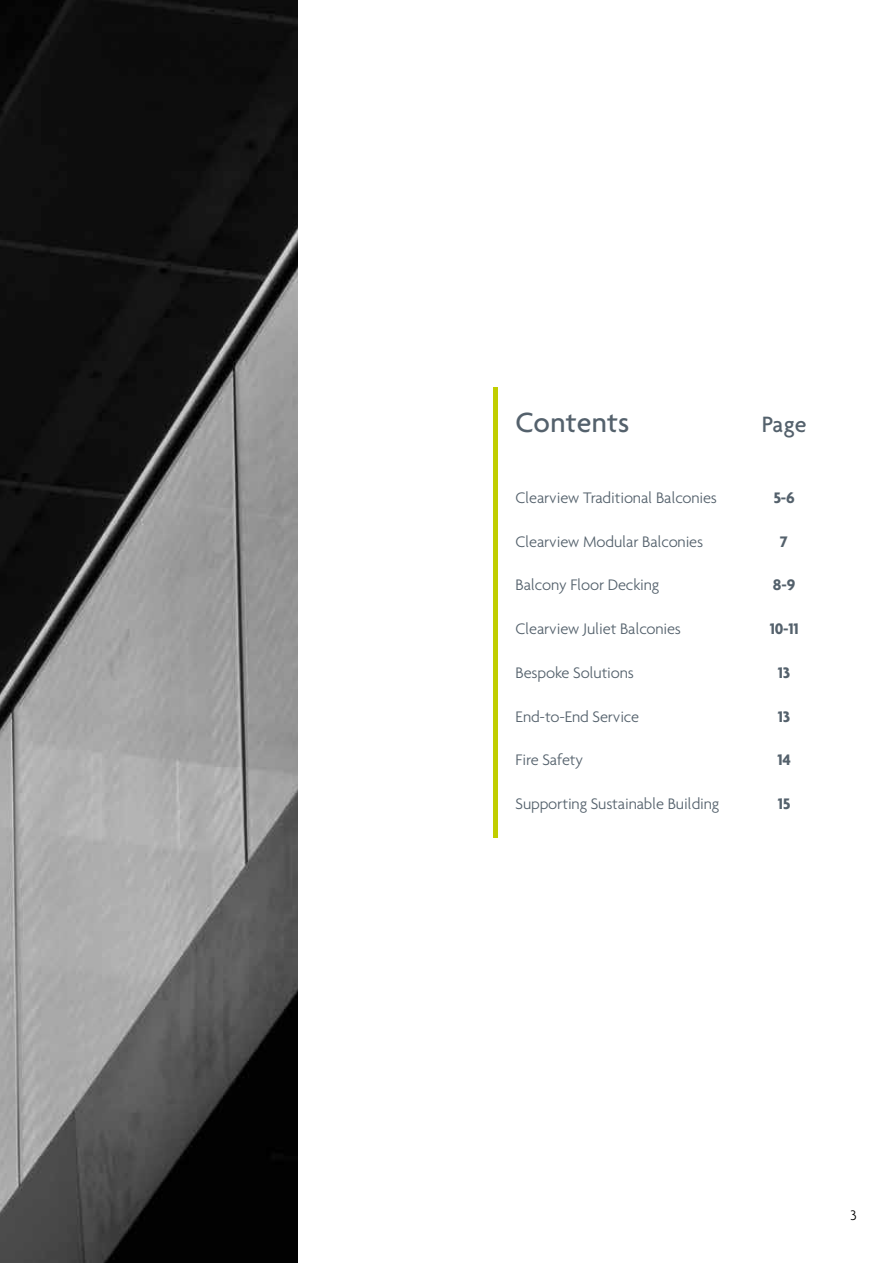
<style>
.page{position:relative;width:893px;height:1263px;background:#fff}
.page>*{position:absolute;margin:0;border:0;box-sizing:border-box;transform-origin:0 0}
.t1{font:500 30px "Agenda";letter-spacing:.01em;color:#54616c}
.t2{font:500 24px "Agenda";color:#54616c}
.t3{font:300 16.5px "Agenda";letter-spacing:-.01em;color:#54616c}
.t4{font:700 16.5px "Agenda";letter-spacing:-.01em;color:#54616c}
.t5{font:300 15px "Agenda";color:#000}
</style>
<div class="page">
<img style="left:0;top:0;width:298px;height:1263px">
<hr style="left:493px;top:387px;width:4px;height:451px;background:#c1ce00">
<h1 class="t1" style="left:516px;top:404px;width:115px">Contents</h1>
<h2 class="t2" style="left:762px;top:410px;width:46px">Page</h2>
<p class="t3" style="left:516px;top:488px;width:203px">Clearview Traditional Balconies</p>
<p class="t4" style="left:773px;top:489px;width:23px">5-6</p>
<p class="t3" style="left:516px;top:531px;width:189px">Clearview Modular Balconies</p>
<p class="t4" style="left:780px;top:532px;width:9px">7</p>
<p class="t3" style="left:516px;top:575px;width:145px">Balcony Floor Decking</p>
<p class="t4" style="left:773px;top:576px;width:24px">8-9</p>
<p class="t3" style="left:516px;top:619px;width:167px">Clearview Juliet Balconies</p>
<p class="t4" style="left:770px;top:620px;width:30px">10-11</p>
<p class="t3" style="left:516px;top:663px;width:120px">Bespoke Solutions</p>
<p class="t4" style="left:778px;top:664px;width:14px">13</p>
<p class="t3" style="left:516px;top:707px;width:125px">End-to-End Service</p>
<p class="t4" style="left:778px;top:707px;width:14px">13</p>
<p class="t3" style="left:516px;top:750px;width:69px">Fire Safety</p>
<p class="t4" style="left:777px;top:751px;width:15px">14</p>
<p class="t3" style="left:516px;top:794px;width:205px">Supporting Sustainable Building</p>
<p class="t4" style="left:778px;top:795px;width:14px">15</p>
<p class="t5" style="left:850px;top:1207px;width:8px">3</p>
</div>
